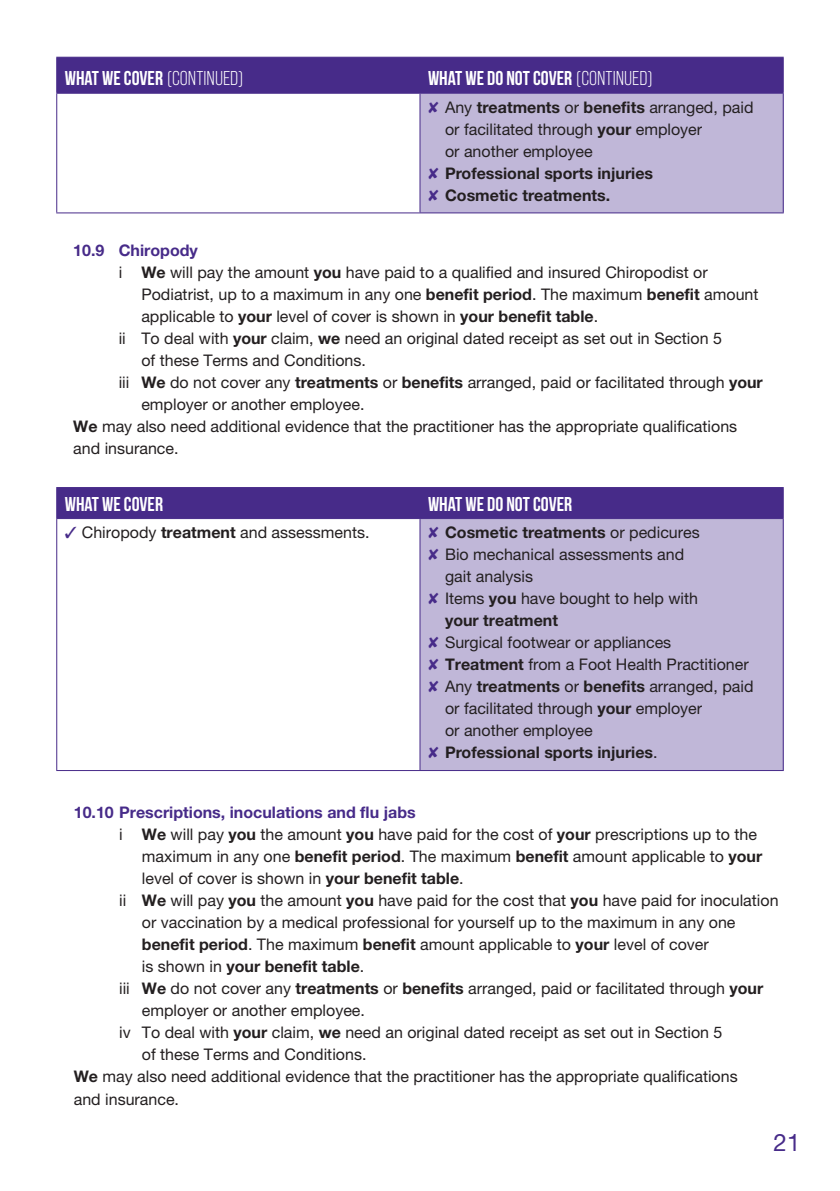
<style>
.page{position:relative;width:840px;height:1191px;background:#fff}
.page>*{position:absolute;margin:0;border:0;box-sizing:border-box;transform-origin:0 0}
.t1{font:24px "Helvetica Neue LT Std";color:#472b89}
.t2{font:700 20px "Bebas Neue";color:#fff}
.t3{font:16px/22px "Helvetica Neue LT Std";color:#231f20}
.t4{font:700 16px "Helvetica Neue LT Std";color:#231f20}
.t5{font:700 16px "Helvetica Neue LT Std";color:#472b89}
.s1{font-family:"Bebas Neue Pro";font-weight:400}
.s2{color:#472b89}
.s3{font-weight:700}
.s4{font-weight:400}
</style>
<div class="page">
<div style="left:57px;top:58px;width:725px;height:35px;background:#472b89"></div>
<div style="left:420px;top:93px;width:362px;height:120px;background:#c0b7d8"></div>
<hr style="left:56px;top:58px;width:1px;height:35px;background:#472b89">
<hr style="left:56px;top:57px;width:364px;height:1px;background:#472b89">
<hr style="left:419px;top:58px;width:1px;height:35px;background:#472b89">
<hr style="left:420px;top:57px;width:363px;height:1px;background:#472b89">
<hr style="left:782px;top:58px;width:1px;height:35px;background:#472b89">
<hr style="left:56px;top:94px;width:1px;height:118px;background:#472b89">
<hr style="left:56px;top:93px;width:364px;height:1px;background:#472b89">
<hr style="left:56px;top:212px;width:364px;height:1px;background:#472b89">
<hr style="left:419px;top:94px;width:1px;height:118px;background:#472b89">
<hr style="left:420px;top:93px;width:363px;height:1px;background:#472b89">
<hr style="left:782px;top:94px;width:1px;height:118px;background:#472b89">
<hr style="left:420px;top:212px;width:363px;height:1px;background:#472b89">
<div style="left:57px;top:488px;width:725px;height:30px;background:#472b89"></div>
<div style="left:420px;top:518px;width:362px;height:252px;background:#c0b7d8"></div>
<hr style="left:56px;top:488px;width:1px;height:30px;background:#472b89">
<hr style="left:56px;top:487px;width:364px;height:1px;background:#472b89">
<hr style="left:419px;top:488px;width:1px;height:30px;background:#472b89">
<hr style="left:420px;top:487px;width:363px;height:1px;background:#472b89">
<hr style="left:782px;top:488px;width:1px;height:30px;background:#472b89">
<hr style="left:56px;top:519px;width:1px;height:251px;background:#472b89">
<hr style="left:56px;top:518px;width:364px;height:1px;background:#472b89">
<hr style="left:56px;top:770px;width:364px;height:1px;background:#472b89">
<hr style="left:419px;top:519px;width:1px;height:251px;background:#472b89">
<hr style="left:420px;top:518px;width:363px;height:1px;background:#472b89">
<hr style="left:782px;top:519px;width:1px;height:251px;background:#472b89">
<hr style="left:420px;top:770px;width:363px;height:1px;background:#472b89">
<p class="t2" style="left:65px;top:67px;width:180px">WHAT WE COVER <span class="s1">(CONTINUED)</span></p>
<p class="t2" style="left:428px;top:67px;width:226px">WHAT WE DO NOT COVER <span class="s1">(CONTINUED)</span></p>
<p class="t3" style="left:445px;top:96px;width:310px;text-indent:-17px"><span class="s2">✘</span> Any <span class="s3">treatments</span> or <span class="s3">benefits</span> arranged, paid or facilitated through <span class="s3">your</span> employer<br>or another employee</p>
<p class="t4" style="left:428px;top:163px;width:226px"><span class="s2">✘</span> Professional sports injuries</p>
<p class="t4" style="left:428px;top:185px;width:183px"><span class="s2">✘</span> Cosmetic treatments.</p>
<p class="t5" style="left:73px;top:240px;width:126px">10.9 Chiropody</p>
<p class="t3" style="left:141px;top:261px;width:618px;text-indent:-23px">i <span class="s3">We</span> will pay the amount <span class="s3">you</span> have paid to a qualified and insured Chiropodist or<br>Podiatrist, up to a maximum in any one <span class="s3">benefit period</span>. The maximum <span class="s3">benefit</span> amount applicable to <span class="s3">your</span> level of cover is shown in <span class="s3">your benefit table</span>.</p>
<p class="t3" style="left:141px;top:327px;width:581px;text-indent:-23px">ii To deal with <span class="s3">your</span> claim, <span class="s3">we</span> need an original dated receipt as set out in Section 5 of these Terms and Conditions.</p>
<p class="t3" style="left:141px;top:371px;width:622px;text-indent:-23px">iii <span class="s3">We</span> do not cover any <span class="s3">treatments</span> or <span class="s3">benefits</span> arranged, paid or facilitated through <span class="s3">your </span>employer or another employee.</p>
<p class="t3" style="left:73px;top:415px;width:665px"><span class="s3">We</span> may also need additional evidence that the practitioner has the appropriate qualifications and insurance.</p>
<p class="t2" style="left:65px;top:493px;width:100px">WHAT WE COVER</p>
<p class="t2" style="left:428px;top:493px;width:146px">WHAT WE DO NOT COVER</p>
<p class="t3" style="left:65px;top:521px;width:306px"><span class="s2">✓</span> Chiropody <span class="s3">treatment</span> and assessments.</p>
<p class="t4" style="left:428px;top:522px;width:273px"><span class="s2">✘</span> Cosmetic treatments <span class="s4">or pedicures</span></p>
<p class="t3" style="left:445px;top:543px;width:240px;text-indent:-17px"><span class="s2">✘</span> Bio mechanical assessments and gait analysis</p>
<p class="t3" style="left:445px;top:587px;width:254px;text-indent:-17px"><span class="s2">✘</span> Items <span class="s3">you</span> have bought to help with <span class="s3">your treatment</span></p>
<p class="t3" style="left:428px;top:631px;width:245px"><span class="s2">✘</span> Surgical footwear or appliances</p>
<p class="t3" style="left:428px;top:653px;width:322px"><span class="s2">✘</span> <span class="s3">Treatment</span> from a Foot Health Practitioner</p>
<p class="t3" style="left:445px;top:675px;width:310px;text-indent:-17px"><span class="s2">✘</span> Any <span class="s3">treatments</span> or <span class="s3">benefits</span> arranged, paid or facilitated through <span class="s3">your</span> employer<br>or another employee</p>
<p class="t4" style="left:428px;top:742px;width:231px"><span class="s2">✘</span> Professional sports injuries<span class="s4">.</span></p>
<p class="t5" style="left:74px;top:802px;width:343px">10.10 Prescriptions, inoculations and flu jabs</p>
<p class="t3" style="left:142px;top:823px;width:621px;text-indent:-23px">i <span class="s3">We</span> will pay <span class="s3">you</span> the amount <span class="s3">you</span> have paid for the cost of <span class="s3">your</span> prescriptions up to the maximum in any one <span class="s3">benefit period</span>. The maximum <span class="s3">benefit</span> amount applicable to <span class="s3">your </span>level of cover is shown in <span class="s3">your benefit table</span>.</p>
<p class="t3" style="left:142px;top:889px;width:637px;text-indent:-23px">ii <span class="s3">We</span> will pay <span class="s3">you</span> the amount <span class="s3">you</span> have paid for the cost that <span class="s3">you</span> have paid for inoculation or vaccination by a medical professional for yourself up to the maximum in any one <span class="s3">benefit period</span>. The maximum <span class="s3">benefit</span> amount applicable to <span class="s3">your</span> level of cover<br>is shown in <span class="s3">your benefit table</span>.</p>
<p class="t3" style="left:142px;top:977px;width:622px;text-indent:-23px">iii <span class="s3">We</span> do not cover any <span class="s3">treatments</span> or <span class="s3">benefits</span> arranged, paid or facilitated through <span class="s3">your </span>employer or another employee.</p>
<p class="t3" style="left:142px;top:1021px;width:581px;text-indent:-23px">iv To deal with <span class="s3">your</span> claim, <span class="s3">we</span> need an original dated receipt as set out in Section 5 of these Terms and Conditions.</p>
<p class="t3" style="left:74px;top:1065px;width:665px"><span class="s3">We</span> may also need additional evidence that the practitioner has the appropriate qualifications and insurance.</p>
<p class="t1" style="left:773px;top:1128px;width:28px">21</p>
</div>
